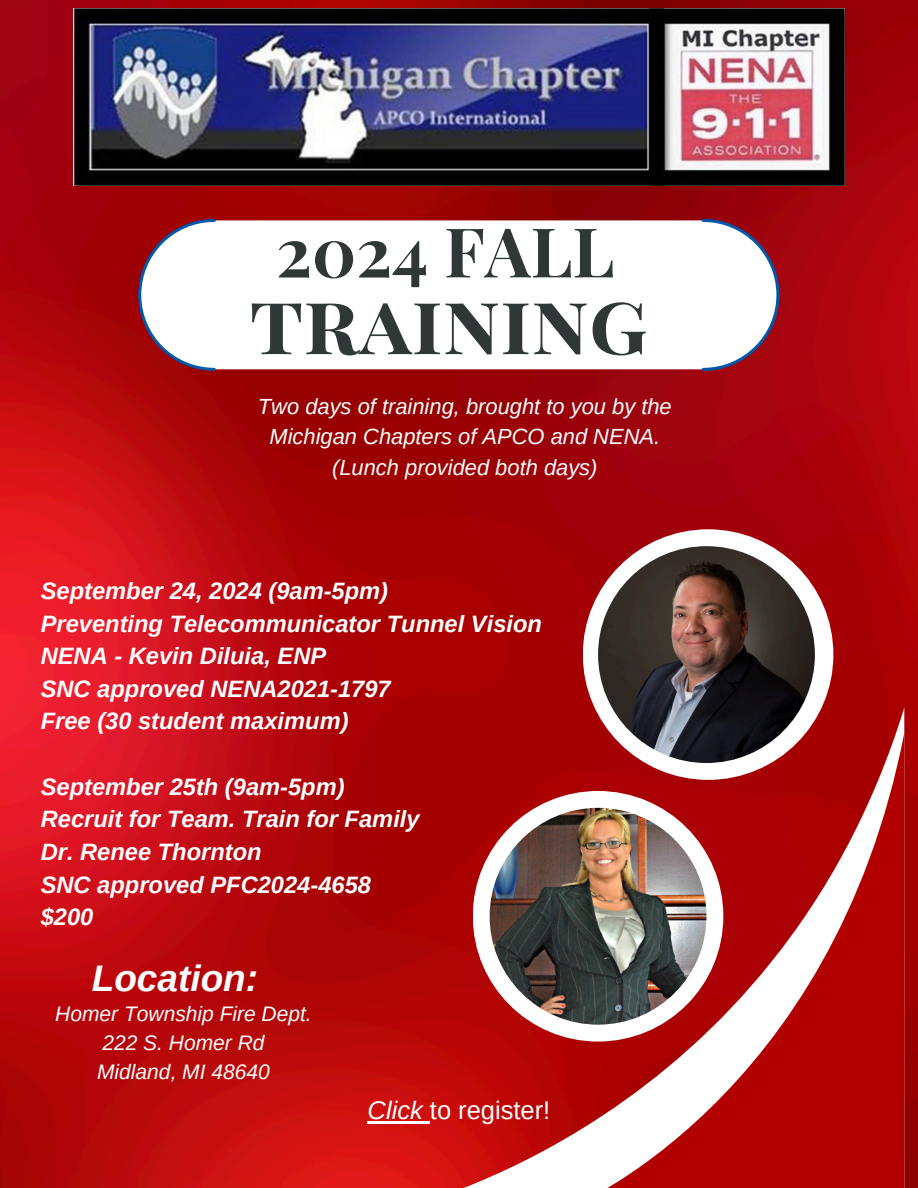
<style>
.page{position:relative;width:918px;height:1188px;background:#fff}
.page>*{position:absolute;margin:0;border:0;box-sizing:border-box;transform-origin:0 0}
.t1{font:700 83.55px "Playfair Display SC";color:#303737}
.t2{font:700 68.55px "Playfair Display SC";color:#303737}
.t3{font:italic 700 37.05px "Arimo";color:#fff}
.t4{font:25.5px "Arimo";color:#fff}
.t5{font:italic 700 23.7px/32.7px "Arimo";color:#fff}
.t6{font:italic 21.9px/30.3px "Arimo";color:#fff;text-align:center}
.t7{font:italic 21px "Arimo";color:#fff}
.s1{font-style:italic}
</style>
<div class="page">
<img style="left:0;top:0;width:918px;height:1188px">
<svg style="left:402px;top:707px;width:502px;height:481px;background:#b50e0e"></svg>
<svg style="left:569px;top:733px;width:335px;height:455px;fill:#b20000"></svg>
<div style="left:473px;top:791px;width:250px;height:251px;background:#fff;border-radius:50%"></div>
<img style="left:490px;top:808px;width:216px;height:217px;border-radius:50%">
<svg style="left:216px;top:220px;width:486px;height:149px"></svg>
<svg style="left:702px;top:219px;width:77px;height:152px"></svg>
<svg style="left:138px;top:219px;width:78px;height:152px"></svg>
<img style="left:73px;top:9px;width:772px;height:176px">
<div style="left:583px;top:529px;width:250px;height:251px;background:#fff;border-radius:50%"></div>
<img style="left:598px;top:546px;width:217px;height:217px;border-radius:50%">
<hr style="left:368px;top:1122px;width:62px;height:2px;background:#fff">
<p class="t2" style="left:276px;top:203px;width:340px">2024 FALL</p>
<h1 class="t1" style="left:249px;top:264px;width:400px">training</h1>
<p class="t6" style="left:258px;top:391px;width:415px">Two days of training, brought to you by the<br>Michigan Chapters of APCO and NENA.</p>
<p class="t6" style="left:332px;top:452px;width:267px">(Lunch provided both days)</p>
<h4 class="t5" style="left:41px;top:574px;width:503px">September 24, 2024 (9am-5pm)<br>Preventing Telecommunicator Tunnel Vision<br>NENA - Kevin Diluia, ENP<br>SNC approved NENA2021-1797<br>Free (30 student maximum)</h4>
<h4 class="t5" style="left:41px;top:770px;width:380px">September 25th (9am-5pm)<br>Recruit for Team. Train for Family<br>Dr. Renee Thornton<br>SNC approved PFC2024-4658 $200</h4>
<p class="t3" style="left:92px;top:958px;width:168px">Location:</p>
<h3 class="t7" style="left:55px;top:1002px;width:258px">Homer Township Fire Dept.</h3>
<p class="t7" style="left:102px;top:1031px;width:164px">222 S. Homer Rd</p>
<p class="t7" style="left:97px;top:1060px;width:174px">Midland, MI 48640</p>
<p class="t4" style="left:368px;top:1096px;width:184px"><span class="s1">Click</span> to register!</p>
</div>
